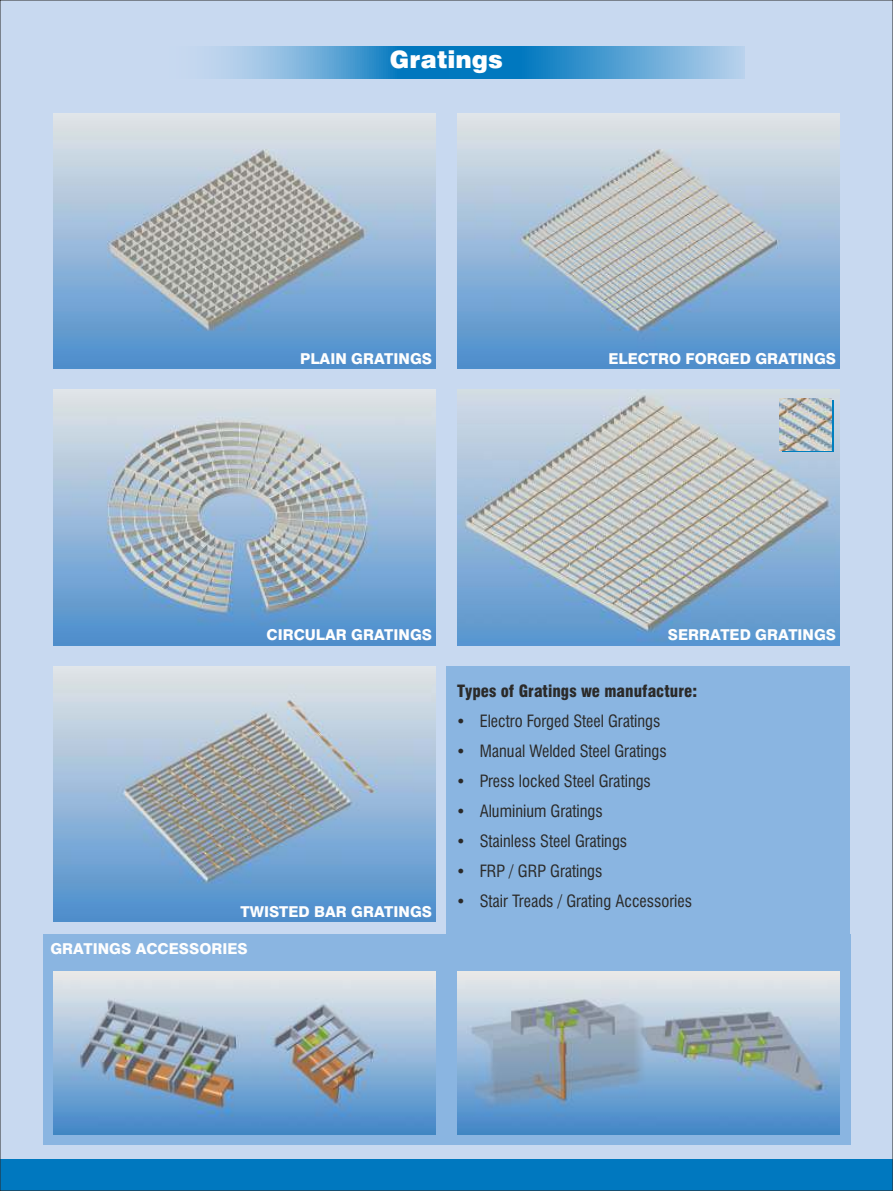
<style>
.page{position:relative;width:893px;height:1191px;background:#c8d9f0}
.page>*{position:absolute;margin:0;border:0;box-sizing:border-box;transform-origin:0 0}
.t1{font:900 24px "Swiss 721 BT";color:#fefefe}
.t2{font:condensed 16.5px/30px "Swiss 721 BT";color:#2b2a29}
.t3{font:900 condensed 16.5px "Swiss 721 BT";color:#2b2a29}
.t4{font:800 15px "Swiss 721 BT";color:#fefefe}
</style>
<div class="page">
<div style="left:0;top:1159px;width:893px;height:32px;background:#0078bf"></div>
<svg style="left:214px;top:46px;width:530px;height:32px;background:#4f9ed2"></svg>
<div style="left:43px;top:934px;width:807px;height:211px;background:#8ab5e1"></div>
<img style="left:53px;top:113px;width:383px;height:255px">
<img style="left:53px;top:390px;width:383px;height:255px">
<img style="left:53px;top:666px;width:383px;height:255px">
<img style="left:457px;top:113px;width:383px;height:255px">
<img style="left:457px;top:390px;width:383px;height:255px">
<div style="left:446px;top:666px;width:404px;height:468px;background:#8ab5e1"></div>
<img style="left:457px;top:971px;width:172px;height:163px">
<img style="left:629px;top:971px;width:211px;height:163px">
<img style="left:53px;top:971px;width:172px;height:163px">
<img style="left:225px;top:971px;width:211px;height:163px">
<svg style="left:782px;top:400px;width:51px;height:52px"></svg>
<img style="left:780px;top:398px;width:51px;height:52px">
<h1 class="t1" style="left:390px;top:50px;width:114px">Gratings</h1>
<p class="t4" style="left:300px;top:352px;width:133px">PLAIN GRATINGS</p>
<p class="t4" style="left:266px;top:629px;width:167px">CIRCULAR GRATINGS</p>
<p class="t4" style="left:608px;top:352px;width:229px">ELECTRO FORGED GRATINGS</p>
<p class="t4" style="left:668px;top:629px;width:170px">SERRATED GRATINGS</p>
<p class="t4" style="left:241px;top:905px;width:193px">TWISTED BAR GRATINGS</p>
<p class="t4" style="left:50px;top:943px;width:199px">GRATINGS ACCESSORIES</p>
<p class="t3" style="left:457px;top:684px;width:242px">Types of Gratings we manufacture:</p>
<p class="t2" style="left:480px;top:708px;width:214px">Electro Forged Steel Gratings<br>Manual Welded Steel Gratings<br>Press locked Steel Gratings<br>Aluminium Gratings<br>Stainless Steel Gratings<br>FRP / GRP Gratings<br>Stair Treads / Grating Accessories</p>
</div>
